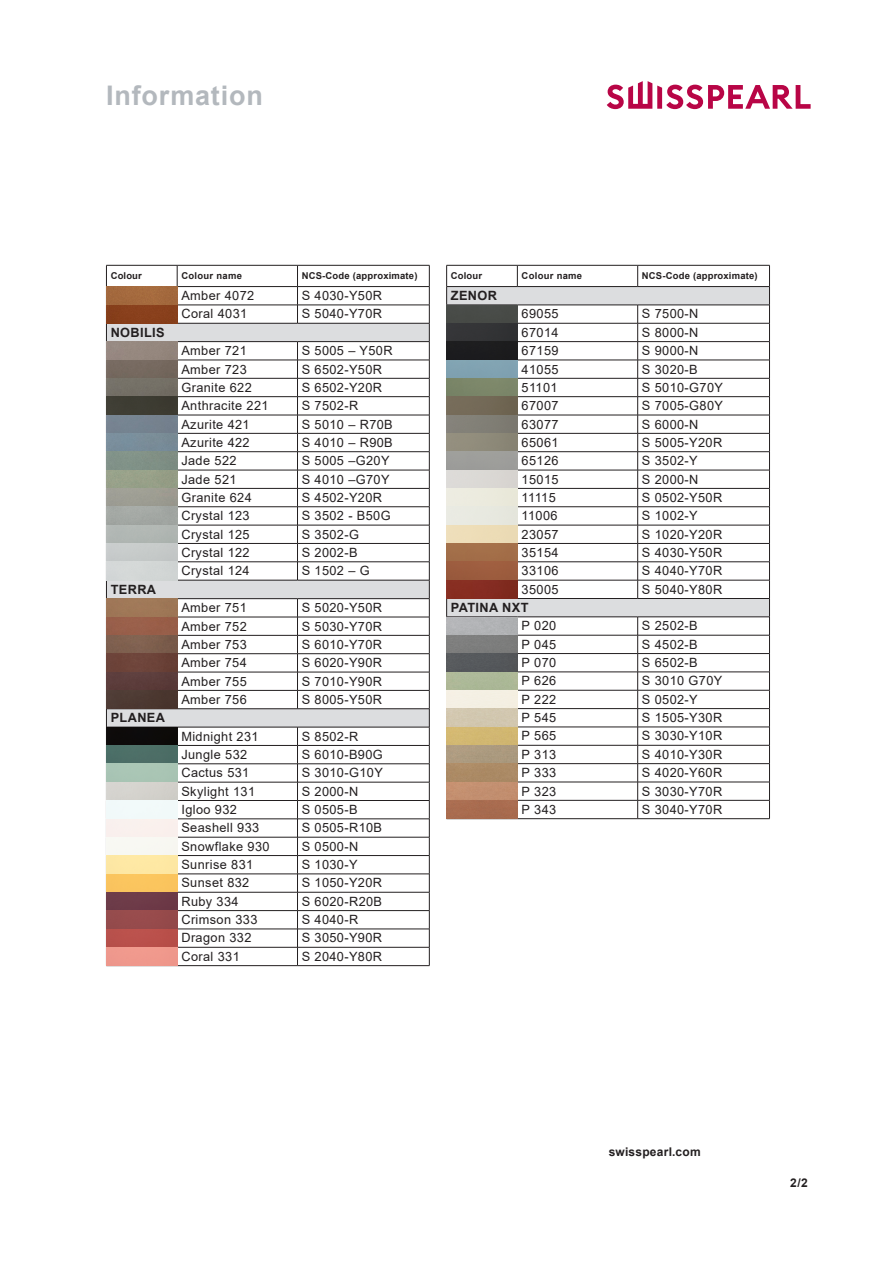
<style>
.page{position:relative;width:893px;height:1263px;background:#fff}
.page>*{position:absolute;margin:0;border:0;box-sizing:border-box;transform-origin:0 0}
.t1{font:700 27px "Arial";letter-spacing:.03em;color:#b3b8bd}
.t2{font:12.75px "Arial";letter-spacing:.03em;color:#231f20}
.t3{font:700 12.75px "Arial";letter-spacing:.03em;color:#231f20}
.t4{font:700 12px "Arial";letter-spacing:.02em;color:#231f20}
.t5{font:700 9.45px "Arial";letter-spacing:.02em;color:#231f20}
</style>
<div class="page">
<hr style="left:106px;top:965px;width:71px;height:1px;background:#231f20">
<hr style="left:177px;top:965px;width:120px;height:1px;background:#231f20">
<hr style="left:297px;top:965px;width:132px;height:1px;background:#231f20">
<svg style="left:106px;top:265px;width:324px;height:700px"></svg>
<hr style="left:297px;top:727px;width:132px;height:1px;background:#231f20">
<hr style="left:297px;top:745px;width:132px;height:1px;background:#231f20">
<hr style="left:297px;top:763px;width:132px;height:1px;background:#231f20">
<hr style="left:297px;top:782px;width:132px;height:1px;background:#231f20">
<hr style="left:297px;top:800px;width:132px;height:1px;background:#231f20">
<hr style="left:297px;top:818px;width:132px;height:1px;background:#231f20">
<img style="left:107px;top:287px;width:70px;height:36px">
<img style="left:107px;top:342px;width:70px;height:238px">
<img style="left:107px;top:599px;width:70px;height:110px">
<img style="left:107px;top:727px;width:70px;height:238px">
<svg style="left:446px;top:265px;width:324px;height:553px"></svg>
<hr style="left:446px;top:818px;width:71px;height:1px;background:#231f20">
<hr style="left:517px;top:818px;width:121px;height:1px;background:#231f20">
<hr style="left:638px;top:818px;width:132px;height:1px;background:#231f20">
<img style="left:447px;top:305px;width:70px;height:293px">
<img style="left:447px;top:617px;width:70px;height:201px">
<svg style="left:607px;top:81px;width:204px;height:28px"></svg>
<h1 class="t1" style="left:106px;top:76px;width:158px">Information</h1>
<p class="t5" style="left:111px;top:269px;width:33px">Colour</p>
<p class="t5" style="left:181px;top:269px;width:62px">Colour name</p>
<p class="t5" style="left:302px;top:269px;width:117px">NCS-Code (approximate)</p>
<p class="t2" style="left:181px;top:287px;width:74px">Amber 4072</p>
<p class="t2" style="left:302px;top:287px;width:82px">S 4030-Y50R</p>
<p class="t2" style="left:181px;top:305px;width:67px">Coral 4031</p>
<p class="t2" style="left:302px;top:305px;width:82px">S 5040-Y70R</p>
<p class="t3" style="left:111px;top:323px;width:56px">NOBILIS</p>
<p class="t2" style="left:181px;top:342px;width:67px">Amber 721</p>
<p class="t2" style="left:302px;top:342px;width:92px">S 5005 – Y50R</p>
<p class="t2" style="left:181px;top:360px;width:67px">Amber 723</p>
<p class="t2" style="left:302px;top:360px;width:82px">S 6502-Y50R</p>
<p class="t2" style="left:181px;top:379px;width:72px">Granite 622</p>
<p class="t2" style="left:302px;top:379px;width:82px">S 6502-Y20R</p>
<p class="t2" style="left:181px;top:397px;width:89px">Anthracite 221</p>
<p class="t2" style="left:302px;top:397px;width:58px">S 7502-R</p>
<p class="t2" style="left:181px;top:415px;width:70px">Azurite 421</p>
<p class="t2" style="left:302px;top:415px;width:93px">S 5010 – R70B</p>
<p class="t2" style="left:181px;top:434px;width:70px">Azurite 422</p>
<p class="t2" style="left:302px;top:434px;width:93px">S 4010 – R90B</p>
<p class="t2" style="left:181px;top:452px;width:57px">Jade 522</p>
<p class="t2" style="left:302px;top:452px;width:89px">S 5005 –G20Y</p>
<p class="t2" style="left:181px;top:470px;width:57px">Jade 521</p>
<p class="t2" style="left:302px;top:470px;width:89px">S 4010 –G70Y</p>
<p class="t2" style="left:181px;top:489px;width:72px">Granite 624</p>
<p class="t2" style="left:302px;top:489px;width:82px">S 4502-Y20R</p>
<p class="t2" style="left:181px;top:507px;width:70px">Crystal 123</p>
<p class="t2" style="left:302px;top:507px;width:90px">S 3502 - B50G</p>
<p class="t2" style="left:181px;top:525px;width:70px">Crystal 125</p>
<p class="t2" style="left:302px;top:525px;width:59px">S 3502-G</p>
<p class="t2" style="left:181px;top:544px;width:70px">Crystal 122</p>
<p class="t2" style="left:302px;top:544px;width:57px">S 2002-B</p>
<p class="t2" style="left:181px;top:562px;width:70px">Crystal 124</p>
<p class="t2" style="left:302px;top:562px;width:69px">S 1502 – G</p>
<p class="t3" style="left:111px;top:580px;width:47px">TERRA</p>
<p class="t2" style="left:181px;top:599px;width:67px">Amber 751</p>
<p class="t2" style="left:302px;top:599px;width:82px">S 5020-Y50R</p>
<p class="t2" style="left:181px;top:617px;width:67px">Amber 752</p>
<p class="t2" style="left:302px;top:617px;width:82px">S 5030-Y70R</p>
<p class="t2" style="left:181px;top:636px;width:67px">Amber 753</p>
<p class="t2" style="left:302px;top:636px;width:82px">S 6010-Y70R</p>
<p class="t2" style="left:181px;top:654px;width:67px">Amber 754</p>
<p class="t2" style="left:302px;top:654px;width:82px">S 6020-Y90R</p>
<p class="t2" style="left:181px;top:672px;width:67px">Amber 755</p>
<p class="t2" style="left:302px;top:672px;width:82px">S 7010-Y90R</p>
<p class="t2" style="left:181px;top:691px;width:67px">Amber 756</p>
<p class="t2" style="left:302px;top:691px;width:82px">S 8005-Y50R</p>
<p class="t3" style="left:111px;top:709px;width:56px">PLANEA</p>
<p class="t2" style="left:181px;top:727px;width:79px">Midnight 231</p>
<p class="t2" style="left:302px;top:727px;width:58px">S 8502-R</p>
<p class="t2" style="left:181px;top:746px;width:67px">Jungle 532</p>
<p class="t2" style="left:302px;top:746px;width:83px">S 6010-B90G</p>
<p class="t2" style="left:181px;top:764px;width:69px">Cactus 531</p>
<p class="t2" style="left:302px;top:764px;width:83px">S 3010-G10Y</p>
<p class="t2" style="left:181px;top:782px;width:75px">Skylight 131</p>
<p class="t2" style="left:302px;top:782px;width:58px">S 2000-N</p>
<p class="t2" style="left:181px;top:801px;width:57px">Igloo 932</p>
<p class="t2" style="left:302px;top:801px;width:57px">S 0505-B</p>
<p class="t2" style="left:181px;top:819px;width:79px">Seashell 933</p>
<p class="t2" style="left:302px;top:819px;width:82px">S 0505-R10B</p>
<p class="t2" style="left:181px;top:837px;width:90px">Snowflake 930</p>
<p class="t2" style="left:302px;top:837px;width:58px">S 0500-N</p>
<p class="t2" style="left:181px;top:856px;width:73px">Sunrise 831</p>
<p class="t2" style="left:302px;top:856px;width:57px">S 1030-Y</p>
<p class="t2" style="left:181px;top:874px;width:69px">Sunset 832</p>
<p class="t2" style="left:302px;top:874px;width:82px">S 1050-Y20R</p>
<p class="t2" style="left:181px;top:892px;width:59px">Ruby 334</p>
<p class="t2" style="left:302px;top:892px;width:82px">S 6020-R20B</p>
<p class="t2" style="left:181px;top:911px;width:78px">Crimson 333</p>
<p class="t2" style="left:302px;top:911px;width:58px">S 4040-R</p>
<p class="t2" style="left:181px;top:929px;width:72px">Dragon 332</p>
<p class="t2" style="left:302px;top:929px;width:82px">S 3050-Y90R</p>
<p class="t2" style="left:181px;top:947px;width:60px">Coral 331</p>
<p class="t2" style="left:302px;top:947px;width:82px">S 2040-Y80R</p>
<p class="t5" style="left:451px;top:269px;width:33px">Colour</p>
<p class="t5" style="left:522px;top:269px;width:62px">Colour name</p>
<p class="t5" style="left:642px;top:269px;width:117px">NCS-Code (approximate)</p>
<p class="t3" style="left:451px;top:287px;width:48px">ZENOR</p>
<p class="t2" style="left:522px;top:305px;width:38px">69055</p>
<p class="t2" style="left:642px;top:305px;width:58px">S 7500-N</p>
<p class="t2" style="left:522px;top:324px;width:38px">67014</p>
<p class="t2" style="left:642px;top:324px;width:58px">S 8000-N</p>
<p class="t2" style="left:522px;top:342px;width:38px">67159</p>
<p class="t2" style="left:642px;top:342px;width:58px">S 9000-N</p>
<p class="t2" style="left:522px;top:360px;width:38px">41055</p>
<p class="t2" style="left:642px;top:360px;width:57px">S 3020-B</p>
<p class="t2" style="left:522px;top:379px;width:38px">51101</p>
<p class="t2" style="left:642px;top:379px;width:83px">S 5010-G70Y</p>
<p class="t2" style="left:522px;top:397px;width:38px">67007</p>
<p class="t2" style="left:642px;top:397px;width:83px">S 7005-G80Y</p>
<p class="t2" style="left:522px;top:415px;width:38px">63077</p>
<p class="t2" style="left:642px;top:415px;width:58px">S 6000-N</p>
<p class="t2" style="left:522px;top:434px;width:38px">65061</p>
<p class="t2" style="left:642px;top:434px;width:82px">S 5005-Y20R</p>
<p class="t2" style="left:522px;top:452px;width:38px">65126</p>
<p class="t2" style="left:642px;top:452px;width:57px">S 3502-Y</p>
<p class="t2" style="left:522px;top:470px;width:38px">15015</p>
<p class="t2" style="left:642px;top:470px;width:58px">S 2000-N</p>
<p class="t2" style="left:522px;top:489px;width:36px">11115</p>
<p class="t2" style="left:642px;top:489px;width:82px">S 0502-Y50R</p>
<p class="t2" style="left:522px;top:507px;width:38px">11006</p>
<p class="t2" style="left:642px;top:507px;width:57px">S 1002-Y</p>
<p class="t2" style="left:522px;top:525px;width:38px">23057</p>
<p class="t2" style="left:642px;top:525px;width:82px">S 1020-Y20R</p>
<p class="t2" style="left:522px;top:544px;width:38px">35154</p>
<p class="t2" style="left:642px;top:544px;width:82px">S 4030-Y50R</p>
<p class="t2" style="left:522px;top:562px;width:38px">33106</p>
<p class="t2" style="left:642px;top:562px;width:82px">S 4040-Y70R</p>
<p class="t2" style="left:522px;top:580px;width:38px">35005</p>
<p class="t2" style="left:642px;top:580px;width:82px">S 5040-Y80R</p>
<p class="t3" style="left:451px;top:598px;width:79px">PATINA NXT</p>
<p class="t2" style="left:522px;top:617px;width:36px">P 020</p>
<p class="t2" style="left:642px;top:617px;width:57px">S 2502-B</p>
<p class="t2" style="left:522px;top:635px;width:36px">P 045</p>
<p class="t2" style="left:642px;top:635px;width:57px">S 4502-B</p>
<p class="t2" style="left:522px;top:654px;width:36px">P 070</p>
<p class="t2" style="left:642px;top:654px;width:57px">S 6502-B</p>
<p class="t2" style="left:522px;top:672px;width:36px">P 626</p>
<p class="t2" style="left:642px;top:672px;width:82px">S 3010 G70Y</p>
<p class="t2" style="left:522px;top:690px;width:36px">P 222</p>
<p class="t2" style="left:642px;top:690px;width:57px">S 0502-Y</p>
<p class="t2" style="left:522px;top:709px;width:36px">P 545</p>
<p class="t2" style="left:642px;top:709px;width:82px">S 1505-Y30R</p>
<p class="t2" style="left:522px;top:727px;width:36px">P 565</p>
<p class="t2" style="left:642px;top:727px;width:82px">S 3030-Y10R</p>
<p class="t2" style="left:522px;top:745px;width:36px">P 313</p>
<p class="t2" style="left:642px;top:745px;width:82px">S 4010-Y30R</p>
<p class="t2" style="left:522px;top:764px;width:36px">P 333</p>
<p class="t2" style="left:642px;top:764px;width:82px">S 4020-Y60R</p>
<p class="t2" style="left:522px;top:782px;width:36px">P 323</p>
<p class="t2" style="left:642px;top:782px;width:82px">S 3030-Y70R</p>
<p class="t2" style="left:522px;top:801px;width:36px">P 343</p>
<p class="t2" style="left:642px;top:801px;width:82px">S 3040-Y70R</p>
<p class="t4" style="left:609px;top:1143px;width:94px">swisspearl.com</p>
<p class="t4" style="left:790px;top:1174px;width:19px">2/2</p>
</div>
